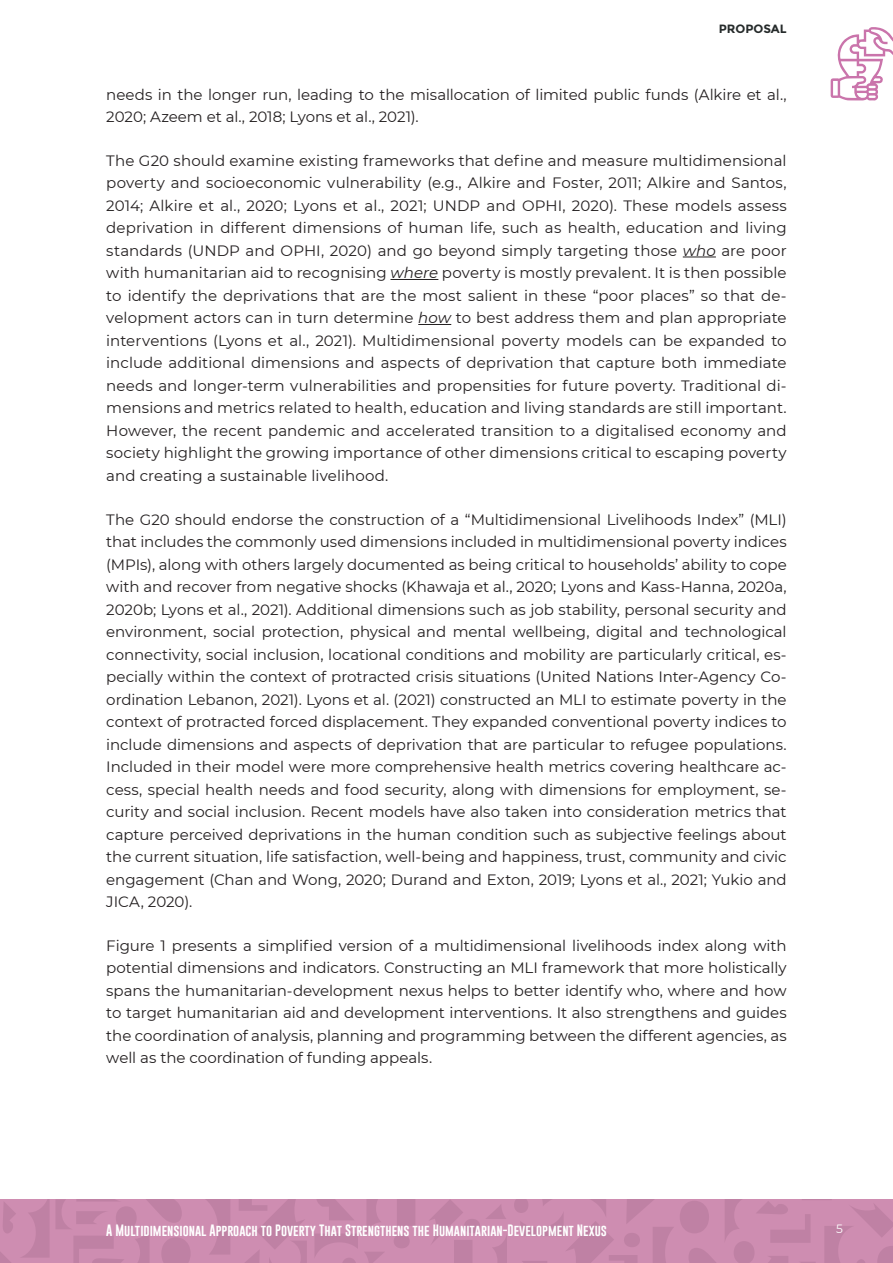
<style>
.page{position:relative;width:893px;height:1263px;background:#fff}
.page>*{position:absolute;margin:0;border:0;box-sizing:border-box;transform-origin:0 0}
.t1{font:15px/22.5px "Montserrat";letter-spacing:-.005em;color:#231f20;text-align:justify}
.t2{font:12px "Gobold";color:#fff}
.t3{font:700 12px "Montserrat";color:#262b2b}
.t4{font:12px "Montserrat";color:#fff}
.s1{font-style:italic}
</style>
<div class="page">
<hr style="left:683px;top:257px;width:33px;height:1px;background:#231f20">
<hr style="left:390px;top:279px;width:48px;height:1px;background:#231f20">
<hr style="left:418px;top:324px;width:33px;height:1px;background:#231f20">
<div style="left:0;top:1199px;width:893px;height:64px;background:#ce8db1"></div>
<svg style="left:514px;top:1199px;width:379px;height:64px"></svg>
<svg style="left:430px;top:1200px;width:77px;height:63px"></svg>
<svg style="left:0;top:1199px;width:415px;height:64px"></svg>
<svg style="left:831px;top:27px;width:62px;height:74px"></svg>
<p class="t3" style="left:719px;top:21px;width:69px">PROPOSAL</p>
<p class="t1" style="left:106px;top:82px;width:682px">needs in the longer run, leading to the misallocation of limited public funds (Alkire et al.,<br>2020; Azeem et al., 2018; Lyons et al., 2021).</p>
<p class="t1" style="left:106px;top:149px;width:682px">The G20 should examine existing frameworks that define and measure multidimensional poverty and socioeconomic vulnerability (e.g., Alkire and Foster, 2011; Alkire and Santos, 2014; Alkire et al., 2020; Lyons et al., 2021; UNDP and OPHI, 2020). These models assess deprivation in different dimensions of human life, such as health, education and living standards (UNDP and OPHI, 2020) and go beyond simply targeting those <span class="s1">who</span> are poor with humanitarian aid to recognising <span class="s1">where</span> poverty is mostly prevalent. It is then possible to identify the deprivations that are the most salient in these “poor places” so that de&shy;velopment actors can in turn determine <span class="s1">how</span> to best address them and plan appropriate interventions (Lyons et al., 2021). Multidimensional poverty models can be expanded to include additional dimensions and aspects of deprivation that capture both immediate needs and longer-term vulnerabilities and propensities for future poverty. Traditional di&shy;mensions and metrics related to health, education and living standards are still important.<br>However, the recent pandemic and accelerated transition to a digitalised economy and society highlight the growing importance of other dimensions critical to escaping poverty and creating a sustainable livelihood.</p>
<p class="t1" style="left:106px;top:507px;width:682px">The G20 should endorse the construction of a “Multidimensional Livelihoods Index” (MLI) that includes the commonly used dimensions included in multidimensional poverty indices (MPIs), along with others largely documented as being critical to households’ ability to cope with and recover from negative shocks (Khawaja et al., 2020; Lyons and Kass-Hanna, 2020a, 2020b; Lyons et al., 2021). Additional dimensions such as job stability, personal security and environment, social protection, physical and mental wellbeing, digital and technological connectivity, social inclusion, locational conditions and mobility are particularly critical, es&shy;pecially within the context of protracted crisis situations (United Nations Inter-Agency Co&shy;ordination Lebanon, 2021). Lyons et al. (2021) constructed an MLI to estimate poverty in the context of protracted forced displacement. They expanded conventional poverty indices to include dimensions and aspects of deprivation that are particular to refugee populations.<br>Included in their model were more comprehensive health metrics covering healthcare ac&shy;cess, special health needs and food security, along with dimensions for employment, se&shy;curity and social inclusion. Recent models have also taken into consideration metrics that capture perceived deprivations in the human condition such as subjective feelings about the current situation, life satisfaction, well-being and happiness, trust, community and civic engagement (Chan and Wong, 2020; Durand and Exton, 2019; Lyons et al., 2021; Yukio and JICA, 2020).</p>
<p class="t1" style="left:106px;top:934px;width:682px">Figure 1 presents a simplified version of a multidimensional livelihoods index along with potential dimensions and indicators. Constructing an MLI framework that more holistically spans the humanitarian-development nexus helps to better identify who, where and how to target humanitarian aid and development interventions. It also strengthens and guides the coordination of analysis, planning and programming between the different agencies, as well as the coordination of funding appeals.</p>
<p class="t2" style="left:106px;top:1223px;width:502px">A Multidimensional Approach to Poverty That Strengthens the Humanitarian-Development Nexus</p>
<p class="t4" style="left:836px;top:1221px;width:8px">5</p>
</div>
